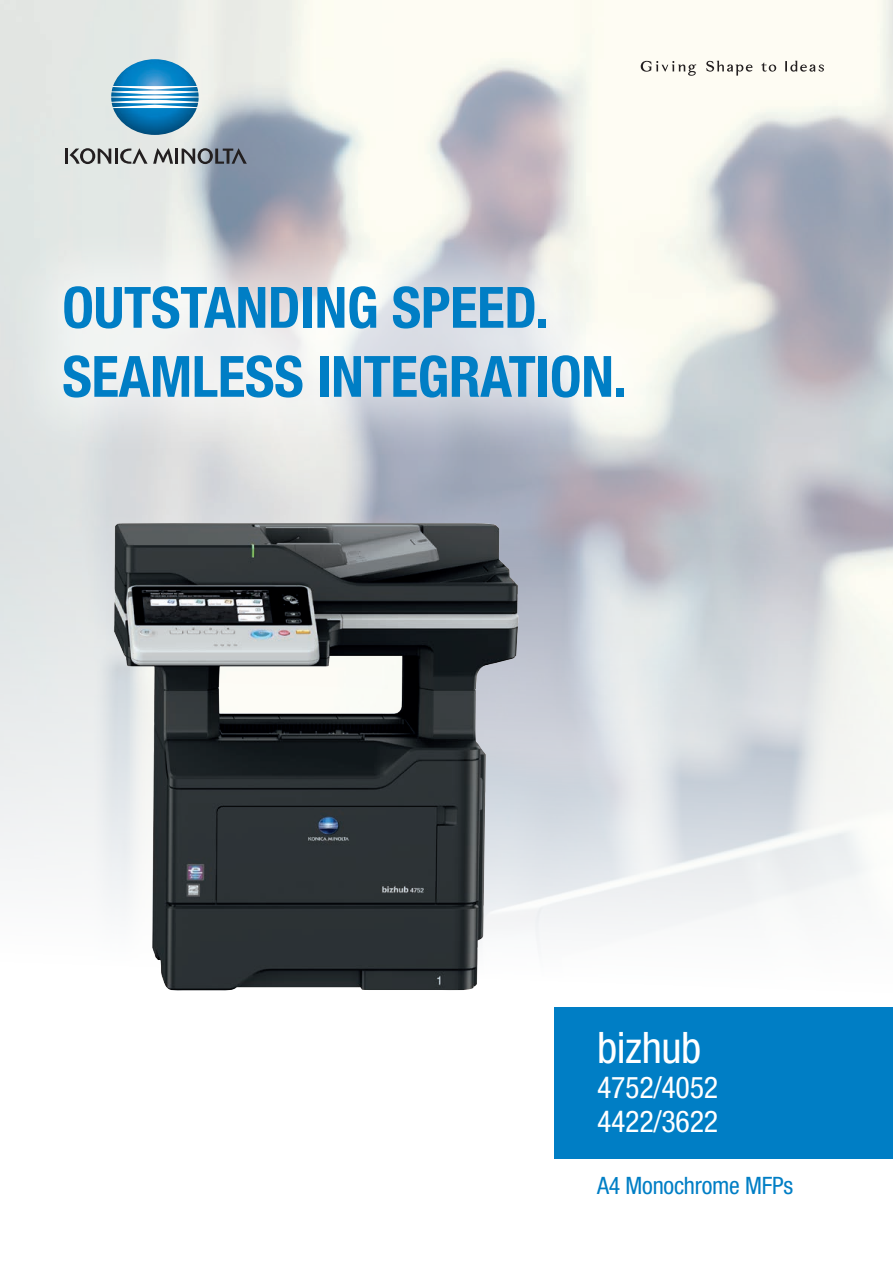
<style>
.page{position:relative;width:893px;height:1263px;background:#fff}
.page>*{position:absolute;margin:0;border:0;box-sizing:border-box;transform-origin:0 0}
.t1{font:700 condensed 57px/69px "Helvetica Neue LT Std";letter-spacing:-.005em;color:#007ec5}
.t2{font:condensed 43.5px "Helvetica Neue LT Std";letter-spacing:-.01em;color:#fff}
.t3{font:condensed 30px/34.8px "Helvetica Neue LT Std";letter-spacing:-.01em;color:#fff}
.t4{font:condensed 24px "Helvetica Neue LT Std";letter-spacing:-.01em;color:#007ec5}
</style>
<div class="page">
<img style="left:0;top:0;width:893px;height:1052px">
<img style="left:113px;top:523px;width:406px;height:468px">
<svg style="left:706px;top:61px;width:46px;height:15px"></svg>
<svg style="left:785px;top:61px;width:39px;height:11px"></svg>
<svg style="left:641px;top:61px;width:55px;height:15px"></svg>
<svg style="left:761px;top:62px;width:15px;height:10px"></svg>
<img style="left:111px;top:59px;width:88px;height:76px">
<hr style="left:115px;top:149px;width:3px;height:15px;background:#231f20">
<hr style="left:175px;top:149px;width:3px;height:15px;background:#231f20">
<svg style="left:66px;top:148px;width:45px;height:16px"></svg>
<svg style="left:182px;top:148px;width:65px;height:16px"></svg>
<svg style="left:120px;top:148px;width:53px;height:16px"></svg>
<div style="left:0;top:223px;width:687px;height:238px;background:#fff;opacity:.55"></div>
<div style="left:555px;top:1007px;width:338px;height:152px;background:#007ec5"></div>
<p class="t1" style="left:62px;top:272px;width:566px">OUTSTANDING SPEED.<br>SEAMLESS INTEGRATION.</p>
<p class="t2" style="left:597px;top:1022px;width:106px">bizhub</p>
<p class="t3" style="left:597px;top:1069px;width:123px">4752/4052<br>4422/3622</p>
<p class="t4" style="left:597px;top:1172px;width:198px">A4 Monochrome MFPs</p>
</div>
